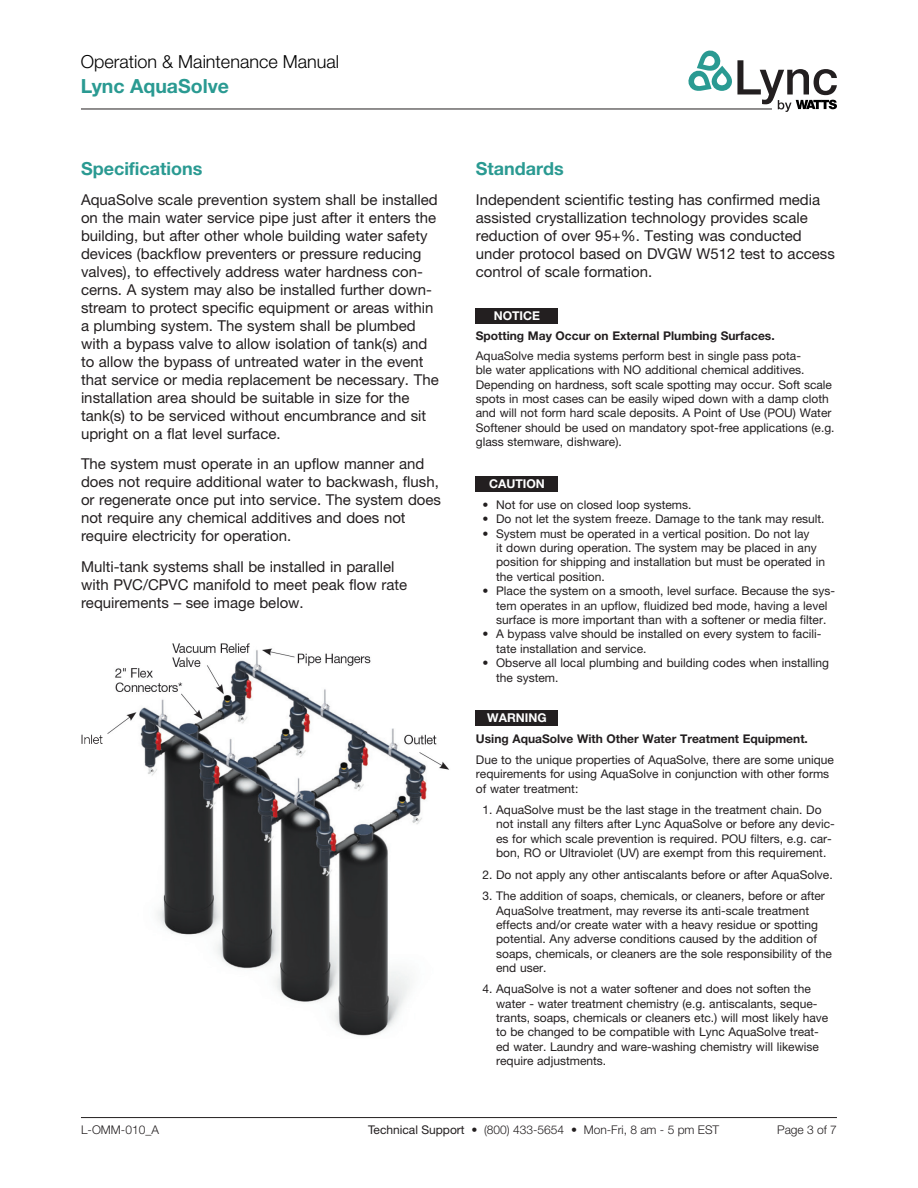
<style>
.page{position:relative;width:918px;height:1188px;background:#fff}
.page>*{position:absolute;margin:0;border:0;box-sizing:border-box;transform-origin:0 0}
.t1{font:700 19.5px "Helvetica Neue LT Std";color:#2a9a92}
.t2{font:300 18px "Helvetica Neue LT Std";color:#000}
.body{font:700 18px "Helvetica Neue LT Std";color:#2a9a92}
.body-2{font:15px/18px "Helvetica Neue LT Std";color:#231f20}
.body-3{font:700 12.15px "Helvetica Neue LT Std";color:#fff}
.body-4{font:12px/14.4px "Helvetica Neue LT Std";color:#231f20}
.t3{font:300 12px "Helvetica Neue LT Std";color:#231f20}
.body-5{font:700 12px "Helvetica Neue LT Std";color:#231f20}
.s1{font-weight:700}
.s2{font-weight:400}
</style>
<div class="page">
<hr style="left:81px;top:1117px;width:756px;height:1px;background:#231f20">
<div style="left:476px;top:308px;width:82px;height:15px;background:#231f20"></div>
<div style="left:476px;top:711px;width:82px;height:15px;background:#231f20"></div>
<div style="left:476px;top:476px;width:82px;height:16px;background:#231f20"></div>
<img style="left:81px;top:643px;width:369px;height:393px">
<hr style="left:81px;top:109px;width:691px;height:1px;background:#231f20">
<svg style="left:688px;top:50px;width:149px;height:62px"></svg>
<p class="t2" style="left:81px;top:51px;width:260px">Operation &amp; Maintenance Manual</p>
<p class="t1" style="left:81px;top:74px;width:150px">Lync AquaSolve</p>
<p class="body" style="left:81px;top:157px;width:123px">Specifications</p>
<p class="body-2" style="left:81px;top:191px;width:359px">AquaSolve scale prevention system shall be installed on the main water service pipe just after it enters the building, but after other whole building water safety devices (backflow preventers or pressure reducing valves), to effectively address water hardness con&shy;cerns. A system may also be installed further down&shy;stream to protect specific equipment or areas within a plumbing system. The system shall be plumbed with a bypass valve to allow isolation of tank(s) and to allow the bypass of untreated water in the event that service or media replacement be necessary. The installation area should be suitable in size for the tank(s) to be serviced without encumbrance and sit upright on a flat level surface.</p>
<p class="body-2" style="left:81px;top:455px;width:362px">The system must operate in an upflow manner and does not require additional water to backwash, flush, or regenerate once put into service. The system does not require any chemical additives and does not require electricity for operation.</p>
<p class="body-2" style="left:81px;top:557px;width:328px">Multi-tank systems shall be installed in parallel with PVC/CPVC manifold to meet peak flow rate requirements – see image below.</p>
<p class="body" style="left:476px;top:157px;width:90px">Standards</p>
<p class="body-2" style="left:476px;top:191px;width:360px">Independent scientific testing has confirmed media assisted crystallization technology provides scale reduction of over 95+%. Testing was conducted under protocol based on DVGW W512 test to access control of scale formation.</p>
<p class="body-3" style="left:494px;top:308px;width:48px">NOTICE</p>
<p class="body-4" style="left:476px;top:326px;width:327px;line-height:19.5px"><span class="s1">Spotting May Occur on External Plumbing Surfaces.<br></span>AquaSolve media systems perform best in single pass pota-</p>
<p class="body-4" style="left:476px;top:363px;width:360px">ble water applications with NO additional chemical additives.<br>Depending on hardness, soft scale spotting may occur. Soft scale spots in most cases can be easily wiped down with a damp cloth and will not form hard scale deposits. A Point of Use (POU) Water Softener should be used on mandatory spot-free applications (e.g. glass stemware, dishware).</p>
<p class="body-3" style="left:489px;top:476px;width:57px">CAUTION</p>
<p class="body-4" style="left:483px;top:497px;width:210px">• Not for use on closed loop systems.</p>
<p class="body-4" style="left:483px;top:512px;width:343px">• Do not let the system freeze. Damage to the tank may result.</p>
<p class="body-4" style="left:496px;top:526px;width:330px;text-indent:-14px">• System must be operated in a vertical position. Do not lay<br>it down during operation. The system may be placed in any position for shipping and installation but must be operated in the vertical position.</p>
<p class="body-4" style="left:483px;top:584px;width:354px;text-align:center">• Place the system on a smooth, level surface. Because the sys&shy;tem operates in an upflow, fluidized bed mode, having a level surface is more important than with a softener or media filter.</p>
<p class="body-4" style="left:496px;top:627px;width:327px;text-indent:-14px">• A bypass valve should be installed on every system to facili&shy;tate installation and service.</p>
<p class="body-4" style="left:496px;top:656px;width:334px;text-indent:-14px">• Observe all local plumbing and building codes when installing the system.</p>
<p class="body-3" style="left:487px;top:710px;width:61px">WARNING</p>
<p class="body-5" style="left:476px;top:731px;width:333px">Using AquaSolve With Other Water Treatment Equipment.</p>
<p class="body-4" style="left:476px;top:752px;width:360px">Due to the unique properties of AquaSolve, there are some unique requirements for using AquaSolve in conjunction with other forms of water treatment:</p>
<p class="body-4" style="left:496px;top:802px;width:340px;text-indent:-14px">1. AquaSolve must be the last stage in the treatment chain. Do not install any filters after Lync AquaSolve or before any devic&shy;es for which scale prevention is required. POU filters, e.g. car&shy;bon, RO or Ultraviolet (UV) are exempt from this requirement.</p>
<p class="body-4" style="left:483px;top:867px;width:352px">2. Do not apply any other antiscalants before or after AquaSolve.</p>
<p class="body-4" style="left:496px;top:888px;width:337px;text-indent:-14px">3. The addition of soaps, chemicals, or cleaners, before or after AquaSolve treatment, may reverse its anti-scale treatment effects and/or create water with a heavy residue or spotting potential. Any adverse conditions caused by the addition of soaps, chemicals, or cleaners are the sole responsibility of the end user.</p>
<p class="body-4" style="left:496px;top:982px;width:334px;text-indent:-14px">4. AquaSolve is not a water softener and does not soften the water - water treatment chemistry (e.g. antiscalants, seque&shy;trants, soaps, chemicals or cleaners etc.) will most likely have to be changed to be compatible with Lync AquaSolve treat&shy;ed water. Laundry and ware-washing chemistry will likewise require adjustments.</p>
<p class="t3" style="left:81px;top:1122px;width:79px">L-OMM-010_A</p>
<p class="t3" style="left:368px;top:1122px;width:353px"><span class="s2">Technical Support</span> • (800) 433-5654 • Mon-Fri, 8 am - 5 pm EST</p>
<p class="t3" style="left:777px;top:1122px;width:61px">Page 3 of 7</p>
</div>
